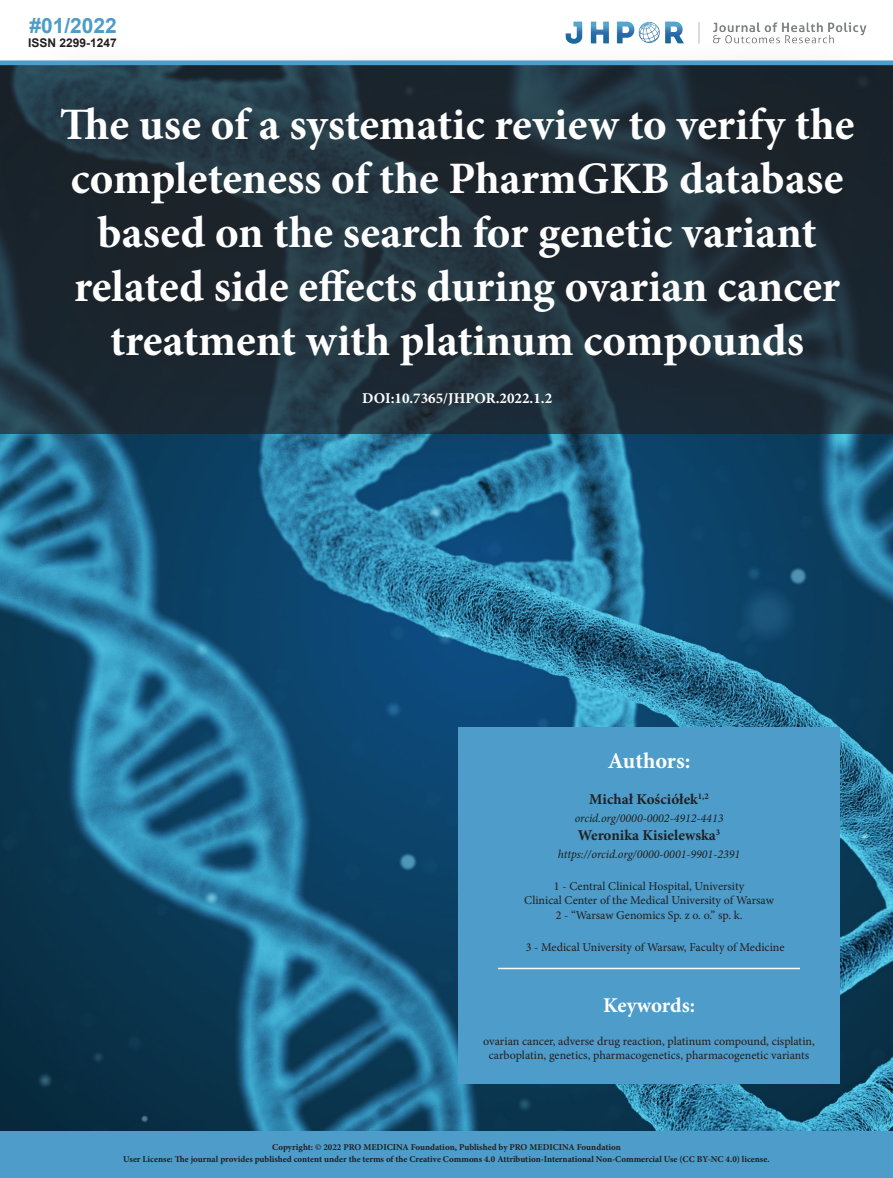
<style>
.page{position:relative;width:893px;height:1178px;background:#fff}
.page>*{position:absolute;margin:0;border:0;box-sizing:border-box;transform-origin:0 0}
.t1{font:700 45px/54px "Minion Pro";color:#fff;text-align:center}
.t2{font:700 22.5px "Minion Pro";letter-spacing:-.005em;color:#fff}
.t3{font:700 21px "Minion Pro";letter-spacing:-.005em;color:#fff}
.t4{font:700 21px "Arial";color:#4d9cc9}
.t5{font:700 15px "Minion Pro";color:#231f20}
.t6{font:700 15px "Minion Pro";color:#fff}
.t7{font:12px/14.4px "Minion Pro";color:#231f20;text-align:center}
.t8{font:italic 12px "Minion Pro";color:#231f20}
.t9{font:700 12px "Arial";color:#231f20}
.t10{font:700 12px "Minion Pro";color:#231f20}
.t11{font:700 9px/12px "Minion Pro";color:#231f20;text-align:center}
</style>
<div class="page">
<img style="left:0;top:487px;width:893px;height:645px">
<div style="left:0;top:35px;width:893px;height:452px;background:#231f20;opacity:.96"></div>
<div style="left:458px;top:727px;width:382px;height:356px;background:#4d9cc9"></div>
<hr style="left:498px;top:968px;width:302px;height:1px;background:#fff">
<img style="left:550px;top:21px;width:325px;height:26px">
<hr style="left:0;top:61px;width:893px;height:4px;background:#4d9cc9">
<div style="left:0;top:1132px;width:893px;height:46px;background:#4d9cc9"></div>
<h3 class="t4" style="left:29px;top:10px;width:89px">#01/2022</h3>
<p class="t9" style="left:28px;top:34px;width:90px">ISSN 2299-1247</p>
<h1 class="t1" style="left:60px;top:97px;width:796px">The use of a systematic review to verify the completeness of the PharmGKB database based on the search for genetic variant related side effects during ovarian cancer treatment with platinum compounds</h1>
<p class="t6" style="left:362px;top:388px;width:192px">DOI:10.7365/JHPOR.2022.1.2</p>
<h2 class="t2" style="left:608px;top:744px;width:84px">Authors:</h2>
<p class="t5" style="left:589px;top:788px;width:121px">Michał Kościółek<sup>1,2</sup></p>
<p class="t8" style="left:575px;top:809px;width:150px">orcid.org/0000-0002-4912-4413</p>
<p class="t5" style="left:578px;top:824px;width:144px">Weronika Kisielewska<sup>3</sup></p>
<p class="t8" style="left:558px;top:845px;width:184px">https://orcid.org/0000-0001-9901-2391</p>
<p class="t7" style="left:524px;top:879px;width:251px">1 - Central Clinical Hospital, University<br>Clinical Center of the Medical University of Warsaw<br>2 - “Warsaw Genomics Sp. z o. o.” sp. k.</p>
<p class="t7" style="left:526px;top:940px;width:260px">3 - Medical University of Warsaw, Faculty of Medicine</p>
<h3 class="t3" style="left:603px;top:991px;width:94px">Keywords:</h3>
<p class="t7" style="left:483px;top:1034px;width:333px">ovarian cancer, adverse drug reaction, platinum compound, cisplatin, carboplatin, genetics, pharmacogenetics, pharmacogenetic variants</p>
<p class="t10" style="left:440px;top:1136px;width:13px">13</p>
<p class="t11" style="left:123px;top:1141px;width:648px">Copyright: © 2022 PRO MEDICINA Foundation, Published by PRO MEDICINA Foundation<br>User License: The journal provides published content under the terms of the Creative Commons 4.0 Attribution-International Non-Commercial Use (CC BY-NC 4.0) license.</p>
</div>
